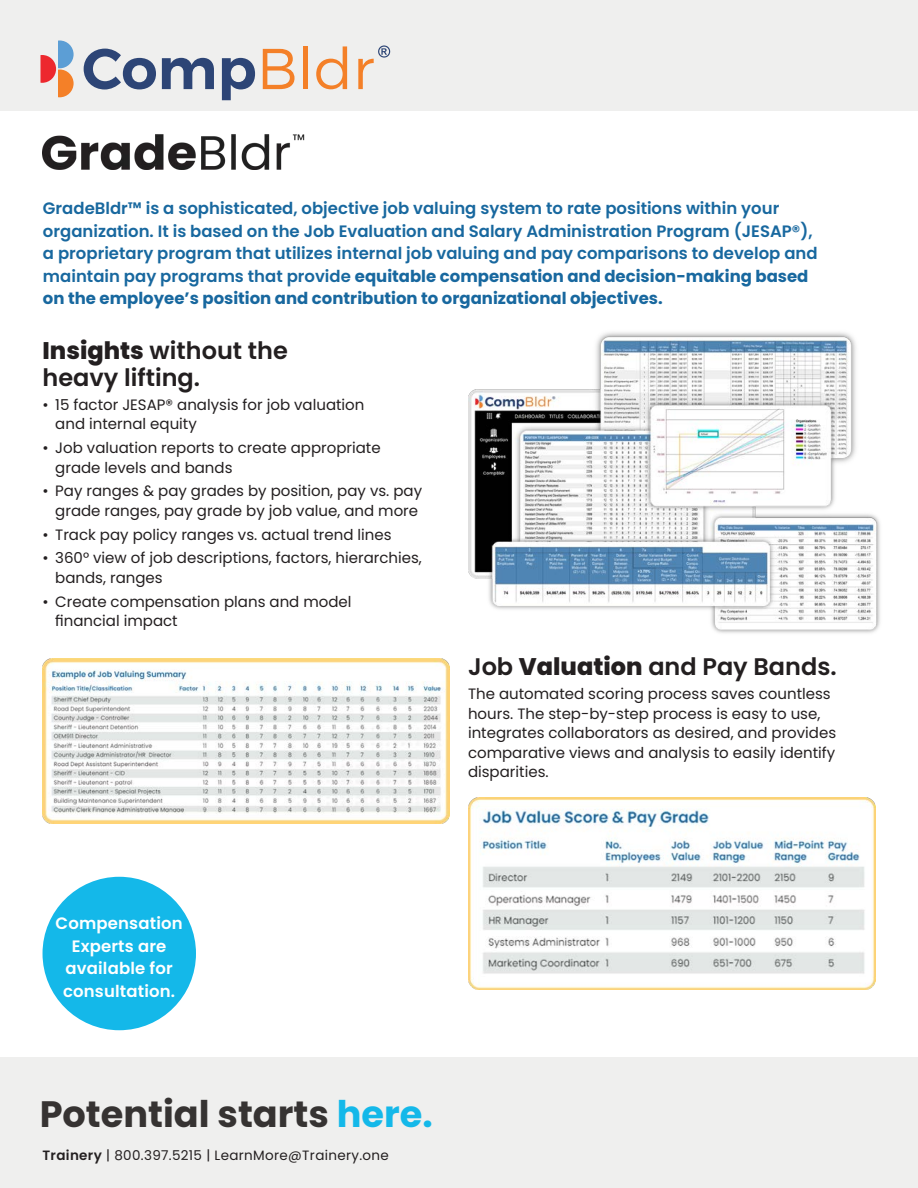
<style>
.page{position:relative;width:918px;height:1188px;background:#fff}
.page>*{position:absolute;margin:0;border:0;box-sizing:border-box;transform-origin:0 0}
.t1{font:700 36.75px "Poppins";color:#363332}
.t2{font:600 24px/27px "Poppins";color:#231f20}
.t3{font:600 16.5px/22.5px "Poppins";color:#18689f}
.t4{font:600 16.5px/22.5px "Poppins";letter-spacing:.01em;color:#fff;text-align:center}
.t5{font:15px/19.5px "Poppins";color:#231f20}
.t6{font:13.5px "Poppins";letter-spacing:.025em;color:#231f20}
.s1{font-weight:700}
.s2{font-weight:800}
.s3{color:#14b8e9}
.s4{font-weight:600}
</style>
<div class="page">
<div style="left:0;top:1057px;width:918px;height:131px;background:#efefee"></div>
<img style="left:43px;top:134px;width:261px;height:36px">
<img style="left:468px;top:332px;width:412px;height:301px">
<div style="left:0;top:0;width:918px;height:111px;background:#efefee"></div>
<svg style="left:84px;top:49px;width:72px;height:41px"></svg>
<svg style="left:162px;top:58px;width:52px;height:31px"></svg>
<svg style="left:222px;top:58px;width:33px;height:42px"></svg>
<svg style="left:263px;top:49px;width:32px;height:40px"></svg>
<hr style="left:304px;top:46px;width:4px;height:43px;background:#f48028">
<svg style="left:316px;top:46px;width:31px;height:43px"></svg>
<svg style="left:40px;top:40px;width:34px;height:57px"></svg>
<svg style="left:358px;top:45px;width:32px;height:44px"></svg>
<img style="left:43px;top:659px;width:407px;height:164px">
<img style="left:468px;top:798px;width:408px;height:191px">
<div style="left:43px;top:877px;width:153px;height:153px;background:#14b8e9;border-radius:50%"></div>
<p class="t3" style="left:43px;top:197px;width:776px">GradeBldr™ is a sophisticated, objective job valuing system to rate positions within your organization. It is based on the Job Evaluation and Salary Administration Program (JESAP®), a proprietary program that utilizes internal job valuing and pay comparisons to develop and maintain pay programs that provide <span class="s1">equitable compensation and decision-making based on the employee’s position and contribution to organizational objectives.</span></p>
<h2 class="t2" style="left:43px;top:337px;width:247px"><span class="s2">Insights</span> without the heavy lifting.</h2>
<p class="t5" style="left:55px;top:395px;width:311px;text-indent:-13px">• 15 factor JESAP® analysis for job valuation and internal equity</p>
<p class="t5" style="left:55px;top:438px;width:327px;text-indent:-13px">• Job valuation reports to create appropriate grade levels and bands</p>
<p class="t5" style="left:43px;top:481px;width:381px;text-align:center">• Pay ranges &amp; pay grades by position, pay vs. pay grade ranges, pay grade by job value, and more</p>
<p class="t5" style="left:43px;top:525px;width:351px">• Track pay policy ranges vs. actual trend lines</p>
<p class="t5" style="left:55px;top:548px;width:368px;text-indent:-13px">• 360° view of job descriptions, factors, hierarchies, bands, ranges</p>
<p class="t5" style="left:55px;top:592px;width:298px;text-indent:-13px">• Create compensation plans and model financial impact</p>
<h2 class="t2" style="left:468px;top:654px;width:370px">Job <span class="s2">Valuation</span> and Pay Bands.</h2>
<p class="t5" style="left:468px;top:684px;width:370px">The automated scoring process saves countless hours. The step-by-step process is easy to use, integrates collaborators as desired, and provides comparative views and analysis to easily identify disparities.</p>
<p class="t4" style="left:56px;top:912px;width:129px">Compensation<br>Experts are available for consultation.</p>
<h1 class="t1" style="left:40px;top:1092px;width:395px">Potential starts <span class="s3">here.</span></h1>
<p class="t6" style="left:43px;top:1147px;width:348px"><span class="s4">Trainery</span> | 800.397.5215 | LearnMore@Trainery.one</p>
</div>
